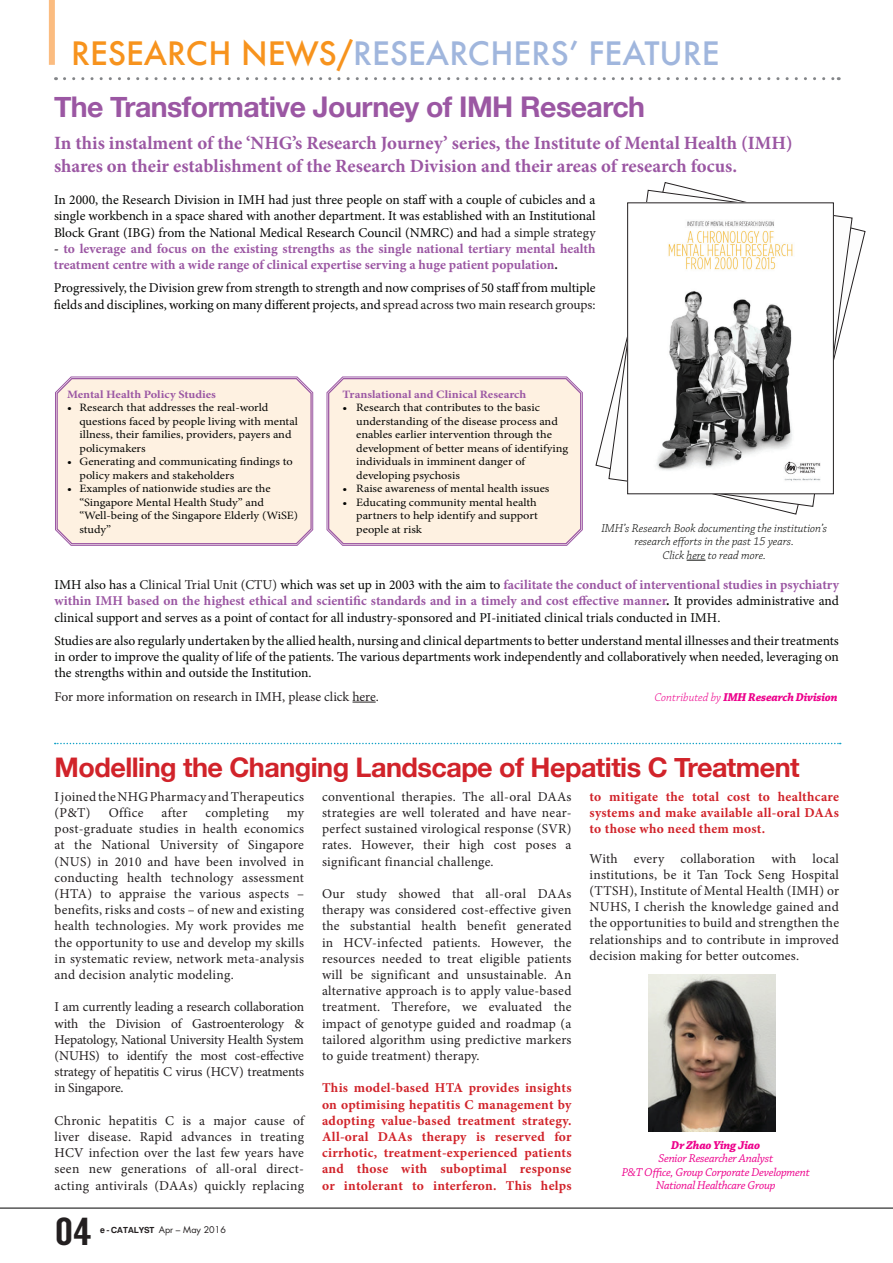
<style>
.page{position:relative;width:893px;height:1263px;background:#fff}
.page>*{position:absolute;margin:0;border:0;box-sizing:border-box;transform-origin:0 0}
.t1{font:39px "Langdon";color:#231f20}
.t2{font:500 31.5px "Futura";color:#a0b6dd}
.t3{font:700 28.5px "Helvetica Neue";letter-spacing:-.02em;color:#9b57a3}
.t4{font:700 27px "Helvetica Neue";letter-spacing:-.02em;color:#d1232a}
.t5{font:700 18.75px/22.5px "Minion Pro";color:#9b57a3}
.t6{font:13.5px/16.2px "Minion Pro";letter-spacing:.015em;color:#231f20;text-align:justify}
.t7{font:13.5px/16.2px "Minion Pro";letter-spacing:-.005em;color:#040503;text-align:justify}
.t8{font:700 13.5px/16.2px "Minion Pro";letter-spacing:.02em;color:#d1232a;text-align:justify}
.t9{font:700 13.5px/16.2px "Minion Pro";color:#9b57a3}
.t10{font:13.5px "Minion Pro";letter-spacing:-.005em;color:#231f20}
.t11{font:italic 300 12px/13.5px "Chaparral Pro";color:#040503;text-align:center}
.t12{font:italic 12px/13.5px "Chaparral Pro";letter-spacing:-.02em;color:#ed028c;text-align:center}
.t13{font:italic 700 12px "Chaparral Pro";letter-spacing:-.02em;color:#ed028c}
.t14{font:11.25px/13.5px "Minion Pro";color:#040503;scale:1.1 1}
.t15{font:700 11.25px "Minion Pro";color:#9b57a3;scale:1.1 1}
.t16{font:9px "Futura";color:#231f20}
.s1{color:#f7931d}
.s2{color:#231f20}
.s3{font-weight:700;color:#9b57a3}
.s4{font-weight:700}
.s5{font-weight:300}
.s6{font-family:"Harabara"}
</style>
<div class="page">
<hr style="left:0;top:1208px;width:893px;height:1px;background:#000">
<svg style="left:64px;top:77px;width:775px;height:3px"></svg>
<img style="left:648px;top:975px;width:128px;height:156px">
<svg style="left:55px;top:743px;width:786px;height:1px"></svg>
<svg style="left:687px;top:560px;width:18px;height:1px"></svg>
<div style="left:55px;top:376px;width:258px;height:170px;background:#fef1e1"></div>
<div style="left:57px;top:378px;width:255px;height:166px;border:1px solid #9b57a3;border-radius:15px"></div>
<svg style="left:326px;top:376px;width:257px;height:170px;background:#f9ebdf"></svg>
<svg style="left:352px;top:702px;width:24px;height:1px"></svg>
<div style="left:49px;top:0;width:6px;height:65px;background:#fbbc80"></div>
<svg style="left:595px;top:182px;width:271px;height:333px"></svg>
<svg style="left:608px;top:189px;width:245px;height:318px"></svg>
<img style="left:629px;top:204px;width:203px;height:288px">
<div style="left:627px;top:202px;width:207px;height:292px;border:1px solid #231f20"></div>
<h2 class="t2" style="left:71px;top:32px;width:650px"><span class="s1">RESEARCH NEWS/</span>RESEARCHERS’ FEATURE</h2>
<h3 class="t3" style="left:54px;top:85px;width:592px">The Transformative Journey of IMH Research</h3>
<h3 class="t5" style="left:54px;top:132px;width:740px">In this instalment of the ‘NHG’s Research Journey’ series, the Institute of Mental Health (IMH) shares on their establishment of the Research Division and their areas of research focus.</h3>
<p class="t7" style="left:54px;top:192px;width:543px">In 2000, the Research Division in IMH had just three people on staff with a couple of cubicles and a single workbench in a space shared with another department. It was established with an Institutional Block Grant (IBG) from the National Medical Research Council (NMRC) and <span class="s2">had a simple strategy</span></p>
<p class="t9" style="left:54px;top:240px;width:543px"><span class="s2">-</span> to leverage and focus on the existing strengths as the single national tertiary mental health treatment centre with a wide range of clinical expertise serving a huge patient population<span class="s2">.</span></p>
<p class="t7" style="left:54px;top:280px;width:543px">Progressively, the Division grew from strength to strength and now comprises of 50 staff from multiple fields and disciplines, working on many different projects, and <span class="s2">spread across two main research groups:</span></p>
<p class="t15" style="left:67px;top:386px;width:137px">Mental Health Policy Studies</p>
<p class="t14" style="left:79px;top:401px;width:200px;text-indent:-12px">• Research that addresses the real-world questions faced by people living with mental illness, their families, providers, payers and policymakers</p>
<p class="t14" style="left:79px;top:455px;width:195px;text-indent:-12px">• Generating and communicating findings to policy makers and stakeholders</p>
<p class="t14" style="left:79px;top:482px;width:200px;text-indent:-12px">• Examples of nationwide studies are the “Singapore Mental Health Study” and “Well-being of the Singapore Elderly (WiSE) study”</p>
<p class="t15" style="left:343px;top:386px;width:168px">Translational and Clinical Research</p>
<p class="t14" style="left:356px;top:401px;width:194px;text-indent:-13px">• Research that contributes to the basic understanding of the disease process and enables earlier intervention through the development of better means of identifying individuals in imminent danger of developing psychosis</p>
<p class="t14" style="left:343px;top:482px;width:190px">• Raise awareness of mental health issues</p>
<p class="t14" style="left:356px;top:495px;width:167px;text-align:justify;text-indent:-13px">• Educating community mental health partners to help identify and support people at risk</p>
<p class="t11" style="left:601px;top:522px;width:227px">IMH’s Research Book documenting the institution’s research efforts in the past 15 years.<br>Click here to read more.</p>
<p class="t7" style="left:55px;top:577px;width:786px">IMH also has a <span class="s2">Clinical Trial Unit (CTU)</span> which was set up in 2003 with the aim to <span class="s3">facilitate the conduct of interventional studies in psychiatry within IMH based on the highest ethical and scientific standards and in a timely and cost effective manner</span><span class="s4">.</span> It provides administrative and clinical support and serves as a point of contact for all industry-sponsored and PI-initiated clinical trials conducted in IMH.</p>
<p class="t7" style="left:55px;top:633px;width:786px">Studies are also regularly undertaken by the allied health, nursing and clinical departments to better understand mental illnesses and their treatments in order to improve the quality of life of the patients. The various departments work independently and collaboratively when needed, leveraging on the strengths within and outside the Institution.</p>
<p class="t10" style="left:55px;top:687px;width:326px">For more information on research in IMH, please click here.</p>
<p class="t13" style="left:654px;top:690px;width:185px"><span class="s5">Contributed by</span> IMH Research Division</p>
<h3 class="t4" style="left:55px;top:746px;width:747px">Modelling the Changing Landscape of Hepatitis C Treatment</h3>
<p class="t6" style="left:55px;top:788px;width:251px">I joined the NHG Pharmacy and Therapeutics (P&amp;T)</p>
<p class="t6" style="left:109px;top:805px;width:36px">Office</p>
<p class="t6" style="left:162px;top:805px;width:27px">after</p>
<p class="t6" style="left:205px;top:805px;width:65px">completing</p>
<p class="t6" style="left:55px;top:805px;width:251px;text-indent:232px">my post-graduate studies in health economics at the National University of Singapore (NUS) in 2010 and have been involved in conducting health technology assessment (HTA) to appraise the various aspects – benefits, risks and costs – of new and existing health technologies. My work provides me the opportunity to use and develop my skills in systematic review, network meta-analysis and decision analytic modeling.</p>
<p class="t6" style="left:55px;top:999px;width:251px">I am currently leading a research collaboration with the Division of Gastroenterology &amp; Hepatology, National University Health System (NUHS) to identify the most cost-effective strategy of hepatitis C virus (HCV) treatments in Singapore.</p>
<p class="t6" style="left:55px;top:1112px;width:251px">Chronic hepatitis C is a major cause of liver disease. Rapid advances in treating HCV infection over the last few years have seen new generations of all-oral direct&shy;acting antivirals (DAAs) quickly replacing</p>
<h1 class="t1" style="left:55px;top:1208px;width:38px">04</h1>
<p class="t16" style="left:101px;top:1224px;width:127px"><span class="s6">e - CATALYST</span> Apr – May 2016</p>
<p class="t6" style="left:322px;top:788px;width:251px">conventional therapies. The all-oral DAAs strategies are well tolerated and have near&shy;perfect sustained virological response (SVR) rates. However, their high cost poses a significant financial challenge.</p>
<p class="t6" style="left:322px;top:886px;width:251px">Our study showed that all-oral DAAs therapy was considered cost-effective given the substantial health benefit generated in HCV-infected patients. However, the resources needed to treat eligible patients will be significant and unsustainable. An alternative approach is to apply value-based treatment. Therefore, we evaluated the impact of genotype guided and roadmap (a tailored algorithm using predictive markers to guide treatment) therapy.</p>
<p class="t8" style="left:322px;top:1080px;width:251px">This model-based HTA provides insights on optimising hepatitis C management by adopting value-based treatment strategy.<br>All-oral DAAs therapy is reserved for cirrhotic, treatment-experienced patients and those with suboptimal response or intolerant to interferon. This helps</p>
<p class="t8" style="left:590px;top:788px;width:251px">to mitigate the total cost to healthcare systems and make available all-oral DAAs to those who need them most.</p>
<p class="t6" style="left:590px;top:850px;width:251px">With every collaboration with local institutions, be it Tan Tock Seng Hospital (TTSH), Institute of Mental Health (IMH) or NUHS, I cherish the knowledge gained and the opportunities to build and strengthen the relationships and to contribute in improved decision making for better outcomes.</p>
<p class="t13" style="left:671px;top:1138px;width:91px">Dr Zhao Ying Jiao</p>
<p class="t12" style="left:622px;top:1152px;width:190px">Senior Researcher Analyst<br>P&amp;T Office, Group Corporate Development<br>National Healthcare Group</p>
</div>
